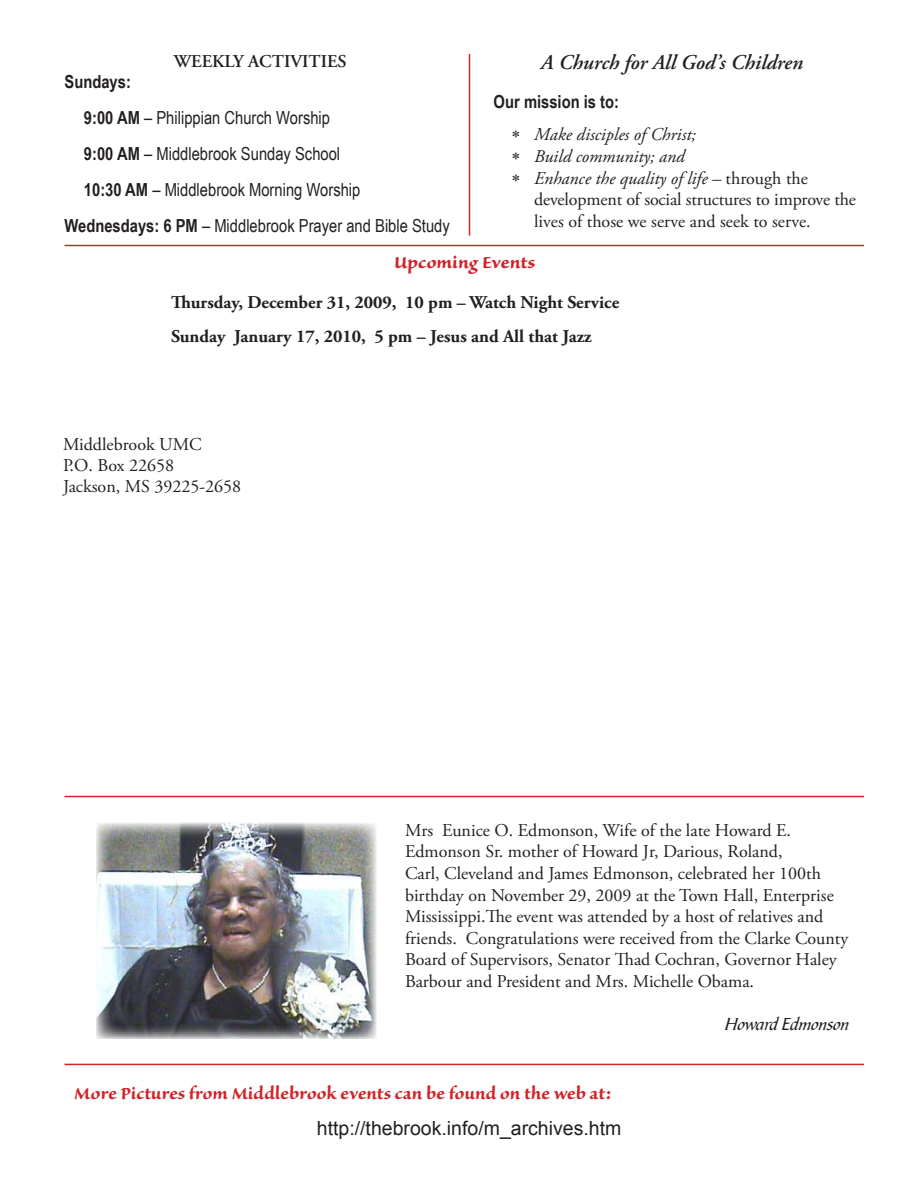
<style>
.page{position:relative;width:918px;height:1188px;background:#fff}
.page>*{position:absolute;margin:0;border:0;box-sizing:border-box;transform-origin:0 0}
.t1{font:700 21px "Sanvito Pro";color:#d1232a}
.t2{font:italic 600 21px "Adobe Garamond Pro";color:#231f20}
.t3{font:21px "Sanvito Pro Bold Capt";color:#d1232a}
.t4{font:19.5px "Arial";color:#231f20}
.t5{font:18px/21.6px "Adobe Garamond Pro";color:#231f20}
.t6{font:18px "Arial Narrow";color:#231f20}
.t7{font:700 18px/33.6px "Adobe Garamond Pro";color:#231f20}
.t8{font:italic 18px "Adobe Garamond Pro";color:#231f20}
.t9{font:700 18px "Arial Narrow";color:#231f20}
.t10{font:600 18px "Adobe Garamond Pro";color:#231f20}
.t11{font:18px "Bible Scr T";color:#231f20}
.s1{font-weight:700}
.s2{font-style:normal}
</style>
<div class="page">
<hr style="left:469px;top:54px;width:1px;height:182px;background:#d1232a">
<hr style="left:65px;top:796px;width:799px;height:1px;background:#d1232a">
<hr style="left:65px;top:245px;width:799px;height:1px;background:#d1232a">
<img style="left:96px;top:823px;width:281px;height:216px">
<hr style="left:65px;top:1064px;width:799px;height:1px;background:#d1232a">
<p class="t10" style="left:174px;top:51px;width:174px">WEEKLY ACTIVITIES</p>
<p class="t9" style="left:65px;top:68px;width:68px">Sundays:</p>
<p class="t6" style="left:84px;top:105px;width:248px"><span class="s1">9:00 AM</span> – Philippian Church Worship</p>
<p class="t6" style="left:84px;top:141px;width:258px"><span class="s1">9:00 AM</span> – Middlebrook Sunday School</p>
<p class="t6" style="left:84px;top:177px;width:278px"><span class="s1">10:30 AM</span> – Middlebrook Morning Worship</p>
<p class="t6" style="left:65px;top:213px;width:387px"><span class="s1">Wednesdays: 6 PM</span> – Middlebrook Prayer and Bible Study</p>
<p class="t2" style="left:541px;top:50px;width:264px">A Church for All God’s Children</p>
<p class="t9" style="left:494px;top:88px;width:127px">Our mission is to:</p>
<p class="t8" style="left:512px;top:124px;width:186px">∗ Make disciples of Christ;</p>
<p class="t8" style="left:512px;top:145px;width:174px">∗ Build community; and</p>
<p class="t8" style="left:512px;top:167px;width:298px">∗ Enhance the quality of life – <span class="s2">through the</span></p>
<p class="t5" style="left:534px;top:189px;width:323px">development of social structures to improve the</p>
<p class="t5" style="left:534px;top:211px;width:278px">lives of those we serve and seek to serve.</p>
<p class="t3" style="left:394px;top:250px;width:143px">Upcoming Events</p>
<p class="t7" style="left:171px;top:286px;width:450px">Thursday, December 31, 2009, 10 pm – Watch Night Service<br>Sunday January 17, 2010, 5 pm – Jesus and All that Jazz</p>
<p class="t5" style="left:63px;top:435px;width:180px;line-height:21px">Middlebrook UMC<br>P.O. Box 22658<br>Jackson, MS 39225-2658</p>
<p class="t5" style="left:405px;top:820px;width:445px">Mrs Eunice O. Edmonson, Wife of the late Howard E.<br>Edmonson Sr. mother of Howard Jr, Darious, Roland,<br>Carl, Cleveland and James Edmonson, celebrated her 100th birthday on November 29, 2009 at the Town Hall, Enterprise Mississippi.The event was attended by a host of relatives and friends. Congratulations were received from the Clarke County Board of Supervisors, Senator Thad Cochran, Governor Haley Barbour and President and Mrs. Michelle Obama.</p>
<p class="t11" style="left:725px;top:1014px;width:125px">Howard Edmonson</p>
<p class="t1" style="left:74px;top:1082px;width:538px">More Pictures from Middlebrook events can be found on the web at:</p>
<p class="t4" style="left:317px;top:1115px;width:306px">http://thebrook.info/m_archives.htm</p>
</div>
